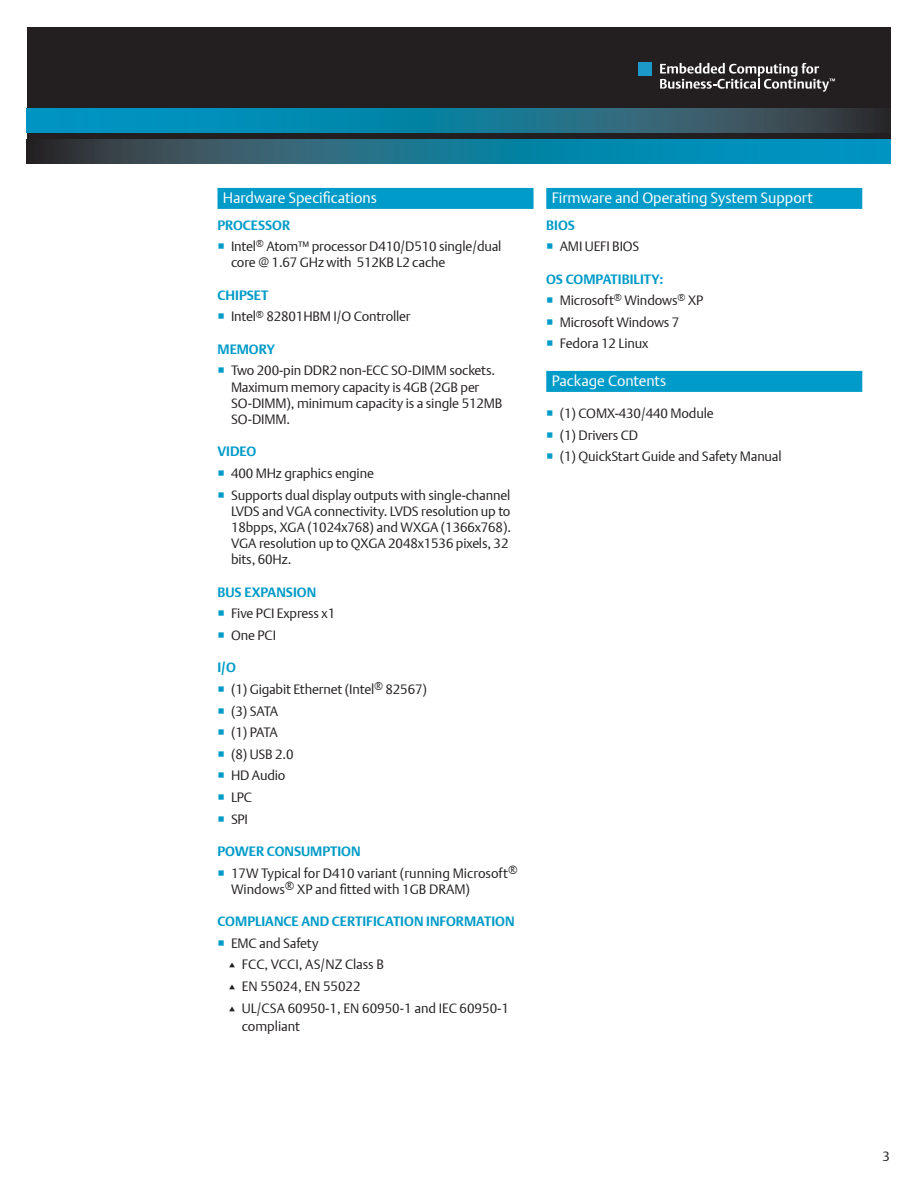
<style>
.page{position:relative;width:918px;height:1188px;background:#fff}
.page>*{position:absolute;margin:0;border:0;box-sizing:border-box;transform-origin:0 0}
._2_copy_HEADER_BAR{font:15px "DTL Argo T Light";color:#fff}
._2_BULLET_text{font:13.5px/16.2px "DTL Argo T Light";letter-spacing:-.01em;color:#231f20}
._2_copy_SUBHEADS{font:700 13.5px "DTL Argo T";color:#009bc8}
._2_bullets_secondary{font:13.5px/18px "DTL Argo T Light";color:#231f20}
</style>
<div class="page">
<div style="left:27px;top:27px;width:864px;height:136px;background:#231f20"></div>
<div style="left:638px;top:62px;width:14px;height:14px;background:#1c99c8"></div>
<svg style="left:660px;top:63px;width:175px;height:29px"></svg>
<svg style="left:51px;top:140px;width:840px;height:23px;background:#187490"></svg>
<svg style="left:27px;top:109px;width:853px;height:24px;background:#177692"></svg>
<div style="left:218px;top:188px;width:316px;height:21px;background:#009bc8"></div>
<div style="left:546px;top:188px;width:316px;height:21px;background:#009bc8"></div>
<div style="left:546px;top:371px;width:316px;height:21px;background:#009bc8"></div>
<p class="_2_copy_HEADER_BAR" style="left:223px;top:189px;width:156px">Hardware Specifications</p>
<p class="_2_copy_SUBHEADS" style="left:218px;top:217px;width:74px">PROCESSOR</p>
<p class="_2_BULLET_text" style="left:231px;top:238px;width:272px">Intel<sup>®</sup> Atom™ processor D410/D510 single/dual core @ 1.67 GHz with 512KB L2 cache</p>
<p class="_2_copy_SUBHEADS" style="left:218px;top:287px;width:52px">CHIPSET</p>
<p class="_2_BULLET_text" style="left:231px;top:308px;width:181px">Intel<sup>®</sup> 82801HBM I/O Controller</p>
<p class="_2_copy_SUBHEADS" style="left:218px;top:341px;width:59px">MEMORY</p>
<p class="_2_BULLET_text" style="left:231px;top:362px;width:273px">Two 200-pin DDR2 non-ECC SO-DIMM sockets.<br>Maximum memory capacity is 4GB (2GB per SO-DIMM), minimum capacity is a single 512MB SO-DIMM.</p>
<p class="_2_copy_SUBHEADS" style="left:218px;top:444px;width:40px">VIDEO</p>
<p class="_2_BULLET_text" style="left:231px;top:465px;width:145px">400 MHz graphics engine</p>
<p class="_2_BULLET_text" style="left:231px;top:487px;width:282px">Supports dual display outputs with single-channel LVDS and VGA connectivity. LVDS resolution up to 18bpps, XGA (1024x768) and WXGA (1366x768).<br>VGA resolution up to QXGA 2048x1536 pixels, 32 bits, 60Hz.</p>
<p class="_2_copy_SUBHEADS" style="left:218px;top:584px;width:100px">BUS EXPANSION</p>
<p class="_2_BULLET_text" style="left:231px;top:605px;width:106px">Five PCI Express x1</p>
<p class="_2_BULLET_text" style="left:231px;top:627px;width:47px">One PCI</p>
<p class="_2_copy_SUBHEADS" style="left:218px;top:660px;width:20px">I/O</p>
<p class="_2_BULLET_text" style="left:231px;top:681px;width:198px">(1) Gigabit Ethernet (Intel<sup>®</sup> 82567)</p>
<p class="_2_BULLET_text" style="left:231px;top:703px;width:49px">(3) SATA</p>
<p class="_2_BULLET_text" style="left:231px;top:724px;width:48px">(1) PATA</p>
<p class="_2_BULLET_text" style="left:231px;top:746px;width:64px">(8) USB 2.0</p>
<p class="_2_BULLET_text" style="left:231px;top:767px;width:56px">HD Audio</p>
<p class="_2_BULLET_text" style="left:231px;top:789px;width:23px">LPC</p>
<p class="_2_BULLET_text" style="left:231px;top:811px;width:18px">SPI</p>
<p class="_2_copy_SUBHEADS" style="left:218px;top:843px;width:145px">POWER CONSUMPTION</p>
<p class="_2_BULLET_text" style="left:231px;top:865px;width:288px">17W Typical for D410 variant (running Microsoft<sup>®<br></sup>Windows<sup>®</sup> XP and fitted with 1GB DRAM)</p>
<p class="_2_copy_SUBHEADS" style="left:217px;top:913px;width:299px">COMPLIANCE AND CERTIFICATION INFORMATION</p>
<p class="_2_BULLET_text" style="left:231px;top:935px;width:89px">EMC and Safety</p>
<p class="_2_bullets_secondary" style="left:242px;top:956px;width:144px">FCC, VCCI, AS/NZ Class B</p>
<p class="_2_bullets_secondary" style="left:242px;top:977px;width:120px">EN 55024, EN 55022</p>
<p class="_2_bullets_secondary" style="left:242px;top:999px;width:269px">UL/CSA 60950-1, EN 60950-1 and IEC 60950-1 compliant</p>
<p class="_2_copy_HEADER_BAR" style="left:552px;top:189px;width:263px">Firmware and Operating System Support</p>
<p class="_2_copy_SUBHEADS" style="left:546px;top:217px;width:30px">BIOS</p>
<p class="_2_BULLET_text" style="left:560px;top:238px;width:81px">AMI UEFI BIOS</p>
<p class="_2_copy_SUBHEADS" style="left:546px;top:271px;width:119px">OS COMPATIBILITY:</p>
<p class="_2_BULLET_text" style="left:560px;top:292px;width:145px">Microsoft<sup>®</sup> Windows<sup>®</sup> XP</p>
<p class="_2_BULLET_text" style="left:560px;top:314px;width:121px">Microsoft Windows 7</p>
<p class="_2_BULLET_text" style="left:560px;top:335px;width:90px">Fedora 12 Linux</p>
<p class="_2_copy_HEADER_BAR" style="left:552px;top:372px;width:116px">Package Contents</p>
<p class="_2_BULLET_text" style="left:560px;top:405px;width:156px">(1) COMX-430/440 Module</p>
<p class="_2_BULLET_text" style="left:560px;top:427px;width:80px">(1) Drivers CD</p>
<p class="_2_BULLET_text" style="left:560px;top:448px;width:223px">(1) QuickStart Guide and Safety Manual</p>
<p class="_2_BULLET_text" style="left:883px;top:1148px;width:9px">3</p>
</div>
